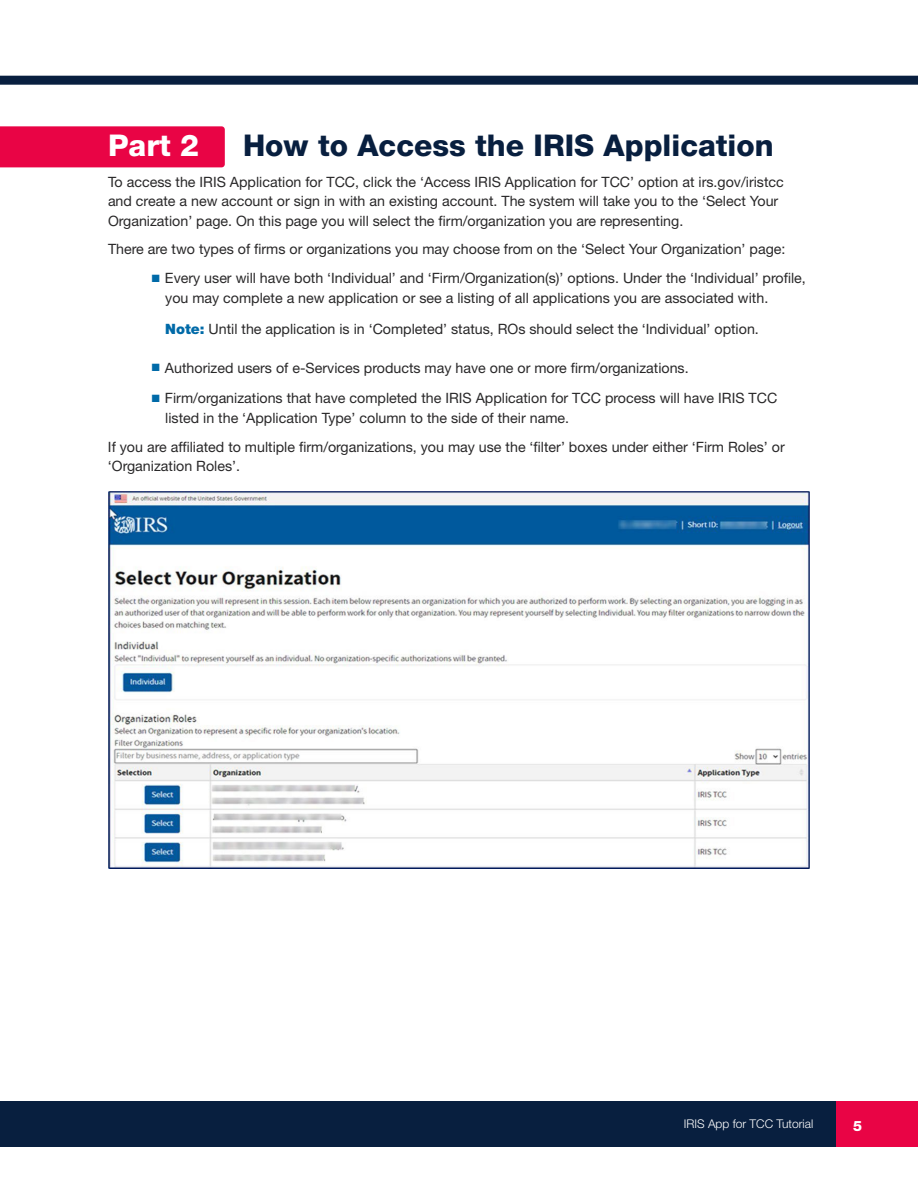
<style>
.page{position:relative;width:918px;height:1188px;background:#fff}
.page>*{position:absolute;margin:0;border:0;box-sizing:border-box;transform-origin:0 0}
.t1{font:800 30px "Helvetica Neue LT Std";color:#081f3f}
.t2{font:800 30px "Helvetica Neue LT Std";color:#fff}
.t3{font:14.25px/19.5px "Helvetica Neue LT Std";color:#292829}
.t4{font:800 14.25px "Helvetica Neue LT Std";color:#fff}
.t5{font:300 12px "Helvetica Neue LT Std";color:#fff}
.s1{color:#006aa8}
.s2{font-weight:900;color:#006aa8}
</style>
<div class="page">
<div style="left:0;top:76px;width:918px;height:9px;background:#081f3f"></div>
<div style="left:0;top:1101px;width:864px;height:46px;background:#081f3f"></div>
<div style="left:836px;top:1101px;width:82px;height:46px;background:#e90445"></div>
<div style="left:0;top:126px;width:225px;height:41px;background:#e90445"></div>
<img style="left:108px;top:491px;width:702px;height:378px">
<h1 class="t2" style="left:108px;top:128px;width:93px">Part 2</h1>
<h1 class="t1" style="left:243px;top:128px;width:532px">How to Access the IRIS Application</h1>
<p class="t3" style="left:108px;top:172px;width:677px">To access the IRIS Application for TCC, click the ‘Access IRIS Application for TCC’ option at irs.gov/iristcc and create a new account or sign in with an existing account. The system will take you to the ‘Select Your<br>Organization’ page. On this page you will select the firm/organization you are representing.</p>
<p class="t3" style="left:108px;top:239px;width:679px">There are two types of firms or organizations you may choose from on the ‘Select Your Organization’ page:</p>
<p class="t3" style="left:165px;top:268px;width:642px;text-indent:-13px"><span class="s1">■</span> Every user will have both ‘Individual’ and ‘Firm/Organization(s)’ options. Under the ‘Individual’ profile, you may complete a new application or see a listing of all applications you are associated with.</p>
<p class="t3" style="left:165px;top:319px;width:595px"><span class="s2">Note:</span> Until the application is in ‘Completed’ status, ROs should select the ‘Individual’ option.</p>
<p class="t3" style="left:152px;top:358px;width:538px"><span class="s1">■</span> Authorized users of e-Services products may have one or more firm/organizations.</p>
<p class="t3" style="left:165px;top:388px;width:614px;text-indent:-13px"><span class="s1">■</span> Firm/organizations that have completed the IRIS Application for TCC process will have IRIS TCC listed in the ‘Application Type’ column to the side of their name.</p>
<p class="t3" style="left:108px;top:437px;width:678px">If you are affiliated to multiple firm/organizations, you may use the ‘filter’ boxes under either ‘Firm Roles’ or ‘Organization Roles’.</p>
<p class="t5" style="left:684px;top:1116px;width:131px">IRIS App for TCC Tutorial</p>
<p class="t4" style="left:853px;top:1118px;width:10px">5</p>
</div>
